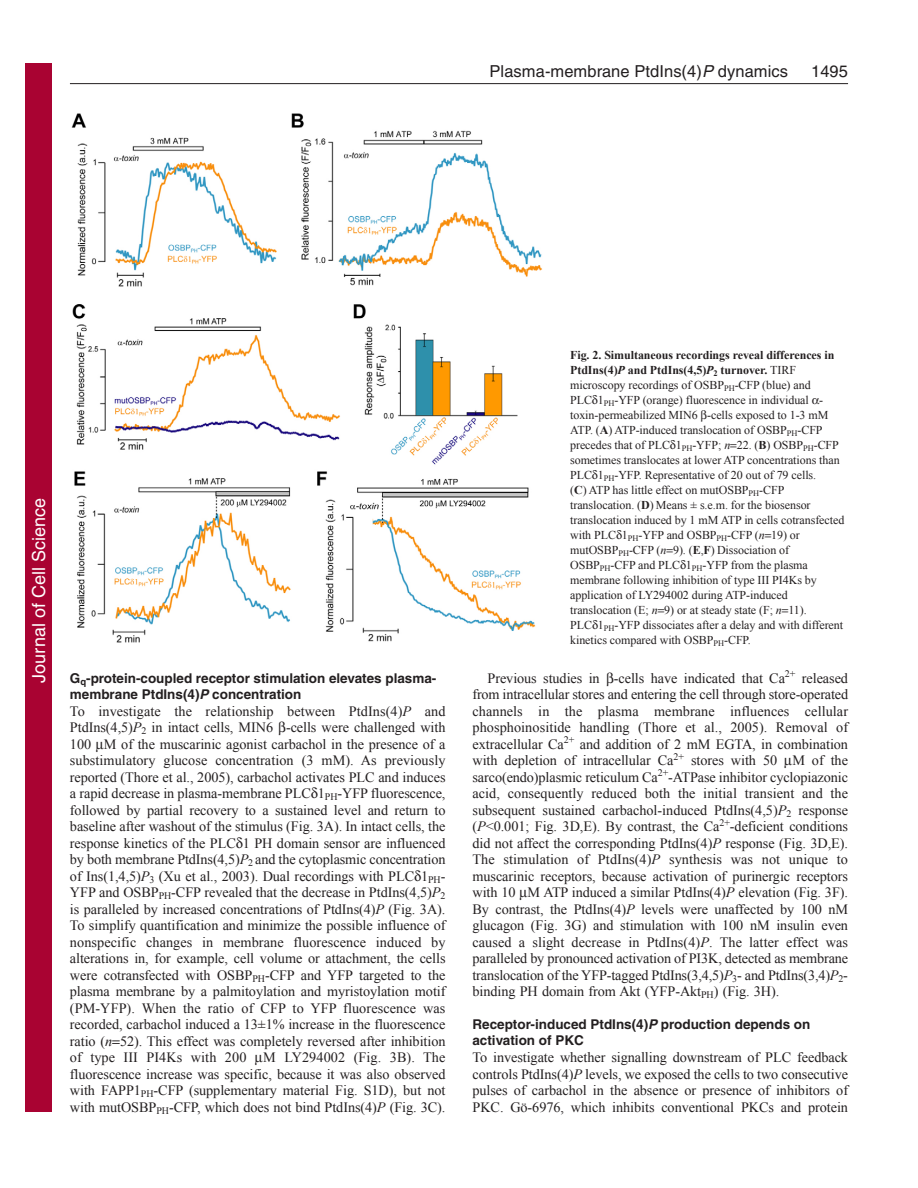
<style>
.page{position:relative;width:918px;height:1188px;background:#fff}
.page>*{position:absolute;margin:0;border:0;box-sizing:border-box;transform-origin:0 0}
.t1{font:18px "Helvetica";color:#fff}
.t2{font:16.5px "Helvetica";letter-spacing:.005em;color:#231f20}
.t3{font:14.25px/16.5px "Times New Roman";letter-spacing:-.005em;color:#231f20;text-align:justify}
.t4{font:700 13.5px/16.5px "Helvetica";color:#231f20}
.t5{font:12px/15px "Times New Roman";letter-spacing:-.005em;color:#231f20}
.s1{font-style:italic}
.s2{font-weight:700}
.s3{font-weight:700;font-style:italic}
</style>
<div class="page">
<hr style="left:70px;top:83px;width:778px;height:1px;background:#231f20">
<img style="left:71px;top:113px;width:472px;height:530px">
<div style="left:26px;top:64px;width:26px;height:1048px;background:#a90332"></div>
<p class="t2" style="left:490px;top:65px;width:300px">Plasma-membrane PtdIns(4)<span class="s1">P</span>dynamics</p>
<p class="t2" style="left:811px;top:65px;width:38px">1495</p>
<p class="t1" style="left:28px;top:683px;width:186px;rotate:-90deg">Journal of Cell Science</p>
<p class="t4" style="left:70px;top:671px;width:368px">G<sub>q</sub>-protein-coupled receptor stimulation elevates plasma&shy;membrane PtdIns(4)<span class="s1">P</span>concentration</p>
<p class="t3" style="left:70px;top:702px;width:377px">To investigate the relationship between PtdIns(4)<span class="s1">P</span> and PtdIns(4,5)<span class="s1">P</span><sub>2</sub> in intact cells, MIN6 -cells were challenged with 100 M of the muscarinic agonist carbachol in the presence of a substimulatory glucose concentration (3 mM). As previously reported (Thore et al., 2005), carbachol activates PLC and induces a rapid decrease in plasma-membrane PLC 1<sub>PH</sub>-YFP fluorescence, followed by partial recovery to a sustained level and return to baseline after washout of the stimulus (Fig. 3A). In intact cells, the response kinetics of the PLC 1 PH domain sensor are influenced by both membrane PtdIns(4,5)<span class="s1">P</span><sub>2</sub> and the cytoplasmic concentration of Ins(1,4,5)<span class="s1">P</span><sub>3</sub> (Xu et al., 2003). Dual recordings with PLC 1<sub>PH</sub>-YFP and OSBP<sub>PH</sub>-CFP revealed that the decrease in PtdIns(4,5)<span class="s1">P</span><sub>2 </sub>is paralleled by increased concentrations of PtdIns(4)<span class="s1">P</span> (Fig. 3A).<br>To simplify quantification and minimize the possible influence of nonspecific changes in membrane fluorescence induced by alterations in, for example, cell volume or attachment, the cells were cotransfected with OSBP<sub>PH</sub>-CFP and YFP targeted to the plasma membrane by a palmitoylation and myristoylation motif (PM-YFP). When the ratio of CFP to YFP fluorescence was recorded, carbachol induced a 13±1% increase in the fluorescence ratio (<span class="s1">n</span> 52). This effect was completely reversed after inhibition of type III PI4Ks with 200 M LY294002 (Fig. 3B). The fluorescence increase was specific, because it was also observed with FAPP1<sub>PH</sub>-CFP (supplementary material Fig. S1D), but not with mutOSBP<sub>PH</sub>-CFP, which does not bind PtdIns(4)<span class="s1">P</span> (Fig. 3C).</p>
<p class="t5" style="left:570px;top:348px;width:276px"><span class="s2">Fig. 2. Simultaneous recordings reveal differences in PtdIns(4)</span><span class="s3">P</span> <span class="s2">and PtdIns(4,5)</span><span class="s3">P</span><sub>2</sub> <span class="s2">turnover.</span> TIRF microscopy recordings of OSBP<sub>PH</sub>-CFP (blue) and<br>PLC 1<sub>PH</sub>-YFP (orange) fluorescence in individual - toxin-permeabilized MIN6 -cells exposed to 1-3 mM ATP. (<span class="s2">A</span>) ATP-induced translocation of OSBP<sub>PH</sub>-CFP precedes that of PLC 1<sub>PH</sub>-YFP; <span class="s1">n</span> 22. (<span class="s2">B</span>) OSBP<sub>PH</sub>-CFP sometimes translocates at lower ATP concentrations than PLC 1<sub>PH</sub>-YFP. Representative of 20 out of 79 cells.<br>(<span class="s2">C</span>) ATP has little effect on mutOSBP<sub>PH</sub>-CFP translocation. (<span class="s2">D</span>) Means ± s.e.m. for the biosensor translocation induced by 1 mM ATP in cells cotransfected with PLC 1<sub>PH</sub>-YFP and OSBP<sub>PH</sub>-CFP (<span class="s1">n</span> 19) or mutOSBP<sub>PH</sub>-CFP (<span class="s1">n</span> 9). (<span class="s2">E</span>,<span class="s2">F</span>) Dissociation of OSBP<sub>PH</sub>-CFP and PLC 1<sub>PH</sub>-YFP from the plasma membrane following inhibition of type III PI4Ks by application of LY294002 during ATP-induced translocation (E; <span class="s1">n</span> 9) or at steady state (F; <span class="s1">n</span> 11).<br>PLC 1<sub>PH</sub>-YFP dissociates after a delay and with different kinetics compared with OSBP<sub>PH</sub>-CFP.</p>
<p class="t3" style="left:472px;top:669px;width:377px;text-indent:15px">Previous studies in -cells have indicated that Ca<sup>2+</sup> released from intracellular stores and entering the cell through store-operated channels in the plasma membrane influences cellular phosphoinositide handling (Thore et al., 2005). Removal of extracellular Ca<sup>2+</sup> and addition of 2 mM EGTA, in combination with depletion of intracellular Ca<sup>2+</sup> stores with 50 M of the sarco(endo)plasmic reticulum Ca<sup>2+</sup>-ATPase inhibitor cyclopiazonic acid, consequently reduced both the initial transient and the subsequent sustained carbachol-induced PtdIns(4,5)<span class="s1">P</span><sub>2</sub> response (<span class="s1">P</span>&lt;0.001; Fig. 3D,E). By contrast, the Ca<sup>2+</sup>-deficient conditions did not affect the corresponding PtdIns(4)<span class="s1">P</span> response (Fig. 3D,E).<br>The stimulation of PtdIns(4)<span class="s1">P</span> synthesis was not unique to muscarinic receptors, because activation of purinergic receptors with 10 M ATP induced a similar PtdIns(4)<span class="s1">P</span> elevation (Fig. 3F).<br>By contrast, the PtdIns(4)<span class="s1">P</span> levels were unaffected by 100 nM glucagon (Fig. 3G) and stimulation with 100 nM insulin even caused a slight decrease in PtdIns(4)<span class="s1">P</span>. The latter effect was paralleled by pronounced activation of PI3K, detected as membrane translocation of the YFP-tagged PtdIns(3,4,5)<span class="s1">P</span><sub>3</sub>- and PtdIns(3,4)<span class="s1">P</span><sub>2</sub>- binding PH domain from Akt (YFP-Akt<sub>PH</sub>) (Fig. 3H).</p>
<p class="t4" style="left:472px;top:1017px;width:339px">Receptor-induced PtdIns(4)<span class="s1">P</span>production depends on activation of PKC</p>
<p class="t3" style="left:472px;top:1049px;width:377px">To investigate whether signalling downstream of PLC feedback controls PtdIns(4)<span class="s1">P</span> levels, we exposed the cells to two consecutive pulses of carbachol in the absence or presence of inhibitors of PKC. Gö-6976, which inhibits conventional PKCs and protein</p>
</div>
